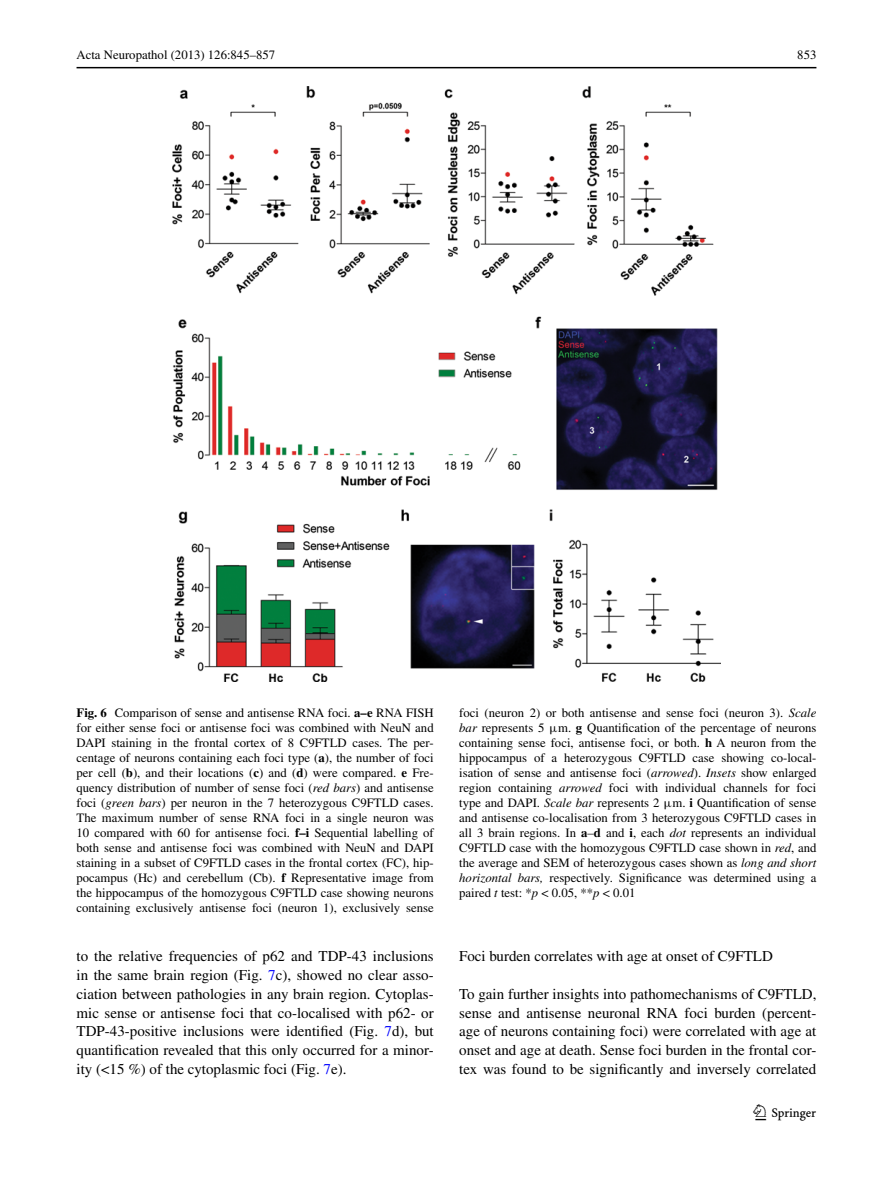
<style>
.page{position:relative;width:893px;height:1187px;background:#fff}
.page>*{position:absolute;margin:0;border:0;box-sizing:border-box;transform-origin:0 0}
.t1{font:22.5px "Springnew";color:#000}
.t2{font:15px/18.8px "Times";color:#000;text-align:justify}
.t3{font:12.75px/15px "Times";color:#000;text-align:justify}
.s1{font-weight:700}
.s2{font-style:italic}
.s3{font-family:"MTGU"}
.s4{color:#00f}
</style>
<div class="page">
<hr style="left:77px;top:67px;width:739px;height:1px;background:#000">
<img style="left:172px;top:87px;width:549px;height:594px">
<p class="t3" style="left:77px;top:48px;width:200px">Acta Neuropathol (2013) 126:845–857</p>
<p class="t3" style="left:797px;top:48px;width:21px">853</p>
<p class="t3" style="left:77px;top:705px;width:359px"><span class="s1">Fig. 6</span> Comparison of sense and antisense RNA foci. <span class="s1">a–e</span> RNA FISH for either sense foci or antisense foci was combined with NeuN and DAPI staining in the frontal cortex of 8 C9FTLD cases. The per&shy;centage of neurons containing each foci type (<span class="s1">a</span>), the number of foci per cell (<span class="s1">b</span>), and their locations (<span class="s1">c</span>) and (<span class="s1">d</span>) were compared. <span class="s1">e</span> Fre&shy;quency distribution of number of sense foci (<span class="s2">red bars</span>) and antisense foci (<span class="s2">green bars</span>) per neuron in the 7 heterozygous C9FTLD cases.<br>The maximum number of sense RNA foci in a single neuron was 10 compared with 60 for antisense foci. <span class="s1">f–i</span> Sequential labelling of both sense and antisense foci was combined with NeuN and DAPI staining in a subset of C9FTLD cases in the frontal cortex (FC), hip&shy;pocampus (Hc) and cerebellum (Cb). <span class="s1">f</span> Representative image from the hippocampus of the homozygous C9FTLD case showing neurons containing exclusively antisense foci (neuron 1), exclusively sense</p>
<p class="t3" style="left:459px;top:705px;width:359px">foci (neuron 2) or both antisense and sense foci (neuron 3). <span class="s2">Scale bar</span> represents 5 <span class="s3">μ</span>m. <span class="s1">g</span> Quantification of the percentage of neurons containing sense foci, antisense foci, or both. <span class="s1">h</span> A neuron from the hippocampus of a heterozygous C9FTLD case showing co-local&shy;isation of sense and antisense foci (<span class="s2">arrowed</span>). <span class="s2">Insets</span> show enlarged region containing <span class="s2">arrowed</span> foci with individual channels for foci type and DAPI. <span class="s2">Scale bar</span> represents 2 <span class="s3">μ</span>m. <span class="s1">i</span> Quantification of sense and antisense co-localisation from 3 heterozygous C9FTLD cases in all 3 brain regions. In <span class="s1">a</span>–<span class="s1">d</span> and <span class="s1">i</span>, each <span class="s2">dot</span> represents an individual C9FTLD case with the homozygous C9FTLD case shown in <span class="s2">red</span>, and the average and SEM of heterozygous cases shown as <span class="s2">long and short horizontal bars,</span> respectively. Significance was determined using a paired <span class="s2">t</span> test: *<span class="s2">p</span> &lt; 0.05, **<span class="s2">p</span> &lt; 0.01</p>
<p class="t2" style="left:77px;top:946px;width:359px">to the relative frequencies of p62 and TDP-43 inclusions in the same brain region (Fig. <span class="s4">7</span>c), showed no clear asso&shy;ciation between pathologies in any brain region. Cytoplas&shy;mic sense or antisense foci that co-localised with p62- or TDP-43-positive inclusions were identified (Fig. <span class="s4">7</span>d), but quantification revealed that this only occurred for a minor&shy;ity (&lt;15 %) of the cytoplasmic foci (Fig. <span class="s4">7</span>e).</p>
<p class="t2" style="left:459px;top:946px;width:315px">Foci burden correlates with age at onset of C9FTLD</p>
<p class="t2" style="left:459px;top:984px;width:359px">To gain further insights into pathomechanisms of C9FTLD, sense and antisense neuronal RNA foci burden (percent&shy;age of neurons containing foci) were correlated with age at onset and age at death. Sense foci burden in the frontal cor&shy;tex was found to be significantly and inversely correlated</p>
<h1 class="t1" style="left:755px;top:1104px;width:62px">1 3</h1>
</div>
